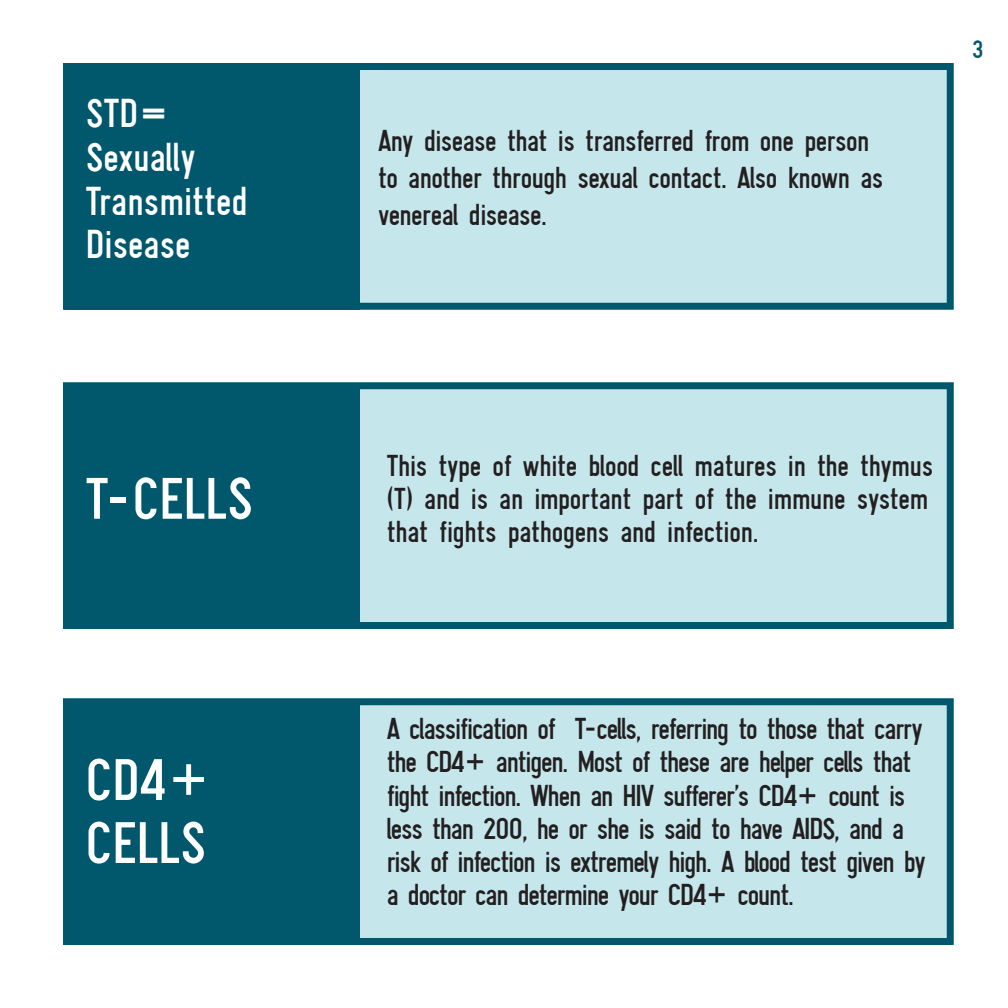
<style>
.page{position:relative;width:1008px;height:1008px;background:#fff}
.page>*{position:absolute;margin:0;border:0;box-sizing:border-box;transform-origin:0 0}
.t1{font:61.25px/63px "Gliscor Gothic";color:#fff}
.t2{font:42px/43.8px "Gliscor Gothic";color:#fff}
.t3{font:31.5px/33.2px "Gliscor Gothic";letter-spacing:-.035em;color:#231f20}
.t4{font:31.5px/33.2px "Gliscor Gothic";letter-spacing:-.01em;color:#231f20}
.t5{font:26.25px "Gliscor Gothic";color:#01576c}
</style>
<div class="page">
<div style="left:63px;top:382px;width:891px;height:247px;background:#c5e7ec;border:7px solid #01576c"></div>
<div style="left:64px;top:386px;width:296px;height:243px;background:#01576c"></div>
<div style="left:63px;top:63px;width:891px;height:247px;background:#c5e7ec;border:7px solid #01576c"></div>
<div style="left:64px;top:66px;width:296px;height:244px;background:#01576c"></div>
<div style="left:63px;top:698px;width:891px;height:247px;background:#c5e7ec;border:7px solid #01576c"></div>
<div style="left:64px;top:702px;width:296px;height:243px;background:#01576c"></div>
<h2 class="t2" style="left:86px;top:91px;width:163px">STD=<br>Sexually<br>Transmitted<br>Disease</h2>
<h1 class="t1" style="left:86px;top:467px;width:169px">T-CELLS</h1>
<h1 class="t1" style="left:86px;top:748px;width:127px">CD4+<br>CELLS</h1>
<p class="t3" style="left:378px;top:122px;width:507px;line-height:36.8px">Any disease that is transferred from one person to another through sexual contact. Also known as venereal disease.</p>
<p class="t5" style="left:972px;top:33px;width:13px">3</p>
<p class="t4" style="left:387px;top:448px;width:548px">This type of white blood cell matures in the thymus (T) and is an important part of the immune system that fights pathogens and infection.</p>
<p class="t3" style="left:387px;top:712px;width:541px">A classification of T-cells, referring to those that carry the CD4+ antigen. Most of these are helper cells that fight infection. When an HIV sufferer’s CD4+ count is less than 200, he or she is said to have AIDS, and a risk of infection is extremely high. A blood test given by a doctor can determine your CD4+ count.</p>
</div>
